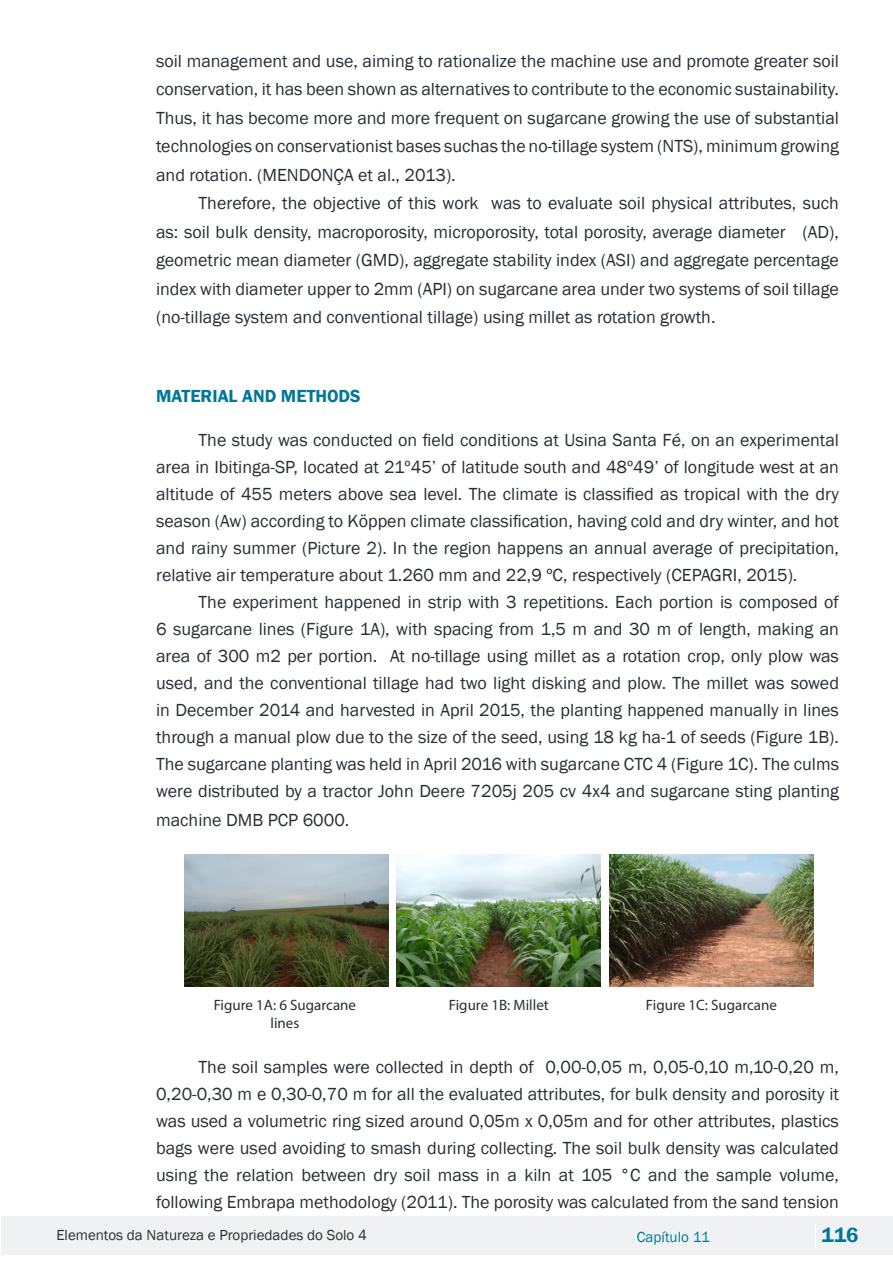
<style>
.page{position:relative;width:893px;height:1263px;background:#fff}
.page>*{position:absolute;margin:0;border:0;box-sizing:border-box;transform-origin:0 0}
.t1{font:600 21px "Franklin Gothic";color:#007699}
.t2{font:18px/27px "Franklin Gothic";color:#282e34;text-align:justify}
.t3{font:600 18px "Franklin Gothic";color:#007699}
.t4{font:15px/18px "Myriad Pro";color:#282e34;text-align:center}
.t5{font:15px "Franklin Gothic";color:#282e34}
.t6{font:15px "Franklin Gothic";color:#007699}
</style>
<div class="page">
<div style="left:1px;top:1216px;width:891px;height:38px;background:#f0f1f2"></div>
<svg style="left:815px;top:1224px;width:1px;height:24px"></svg>
<img style="left:185px;top:855px;width:204px;height:131px">
<img style="left:397px;top:855px;width:204px;height:131px">
<img style="left:609px;top:855px;width:204px;height:131px">
<p class="t2" style="left:156px;top:47px;width:684px;line-height:28.5px">soil management and use, aiming to rationalize the machine use and promote greater soil conservation, it has been shown as alternatives to contribute to the economic sustainability.<br>Thus, it has become more and more frequent on sugarcane growing the use of substantial technologies on conservationist bases suchas the no-tillage system (NTS), minimum growing and rotation. (MENDONÇA et al., 2013).</p>
<p class="t2" style="left:156px;top:189px;width:684px;line-height:28.5px;text-indent:43px">Therefore, the objective of this work was to evaluate soil physical attributes, such as: soil bulk density, macroporosity, microporosity, total porosity, average diameter (AD), geometric mean diameter (GMD), aggregate stability index (ASI) and aggregate percentage index with diameter upper to 2mm (API) on sugarcane area under two systems of soil tillage (no-tillage system and conventional tillage) using millet as rotation growth.</p>
<p class="t3" style="left:156px;top:385px;width:206px">MATERIAL AND METHODS</p>
<p class="t2" style="left:156px;top:427px;width:684px;text-indent:43px">The study was conducted on field conditions at Usina Santa Fé, on an experimental area in Ibitinga-SP, located at 21º45’ of latitude south and 48º49’ of longitude west at an altitude of 455 meters above sea level. The climate is classified as tropical with the dry season (Aw) according to Köppen climate classification, having cold and dry winter, and hot and rainy summer (Picture 2). In the region happens an annual average of precipitation, relative air temperature about 1.260 mm and 22,9 ºC, respectively (CEPAGRI, 2015).</p>
<p class="t2" style="left:156px;top:589px;width:684px;text-indent:43px">The experiment happened in strip with 3 repetitions. Each portion is composed of 6 sugarcane lines (Figure 1A), with spacing from 1,5 m and 30 m of length, making an area of 300 m2 per portion. At no-tillage using millet as a rotation crop, only plow was used, and the conventional tillage had two light disking and plow. The millet was sowed in December 2014 and harvested in April 2015, the planting happened manually in lines through a manual plow due to the size of the seed, using 18 kg ha-1 of seeds (Figure 1B).<br>The sugarcane planting was held in April 2016 with sugarcane CTC 4 (Figure 1C). The culms were distributed by a tractor John Deere 7205j 205 cv 4x4 and sugarcane sting planting machine DMB PCP 6000.</p>
<p class="t4" style="left:214px;top:995px;width:144px">Figure 1A: 6 Sugarcane lines</p>
<p class="t4" style="left:449px;top:995px;width:101px">Figure 1B: Millet</p>
<p class="t4" style="left:646px;top:995px;width:133px">Figure 1C: Sugarcane</p>
<p class="t2" style="left:156px;top:1053px;width:684px;text-indent:43px">The soil samples were collected in depth of 0,00-0,05 m, 0,05-0,10 m,10-0,20 m, 0,20-0,30 m e 0,30-0,70 m for all the evaluated attributes, for bulk density and porosity it was used a volumetric ring sized around 0,05m x 0,05m and for other attributes, plastics bags were used avoiding to smash during collecting. The soil bulk density was calculated using the relation between dry soil mass in a kiln at 105 °C and the sample volume, following Embrapa methodology (2011). The porosity was calculated from the sand tension</p>
<p class="t5" style="left:56px;top:1226px;width:312px">Elementos da Natureza e Propriedades do Solo 4</p>
<p class="t6" style="left:637px;top:1228px;width:75px">Capítulo 11</p>
<p class="t1" style="left:821px;top:1222px;width:39px">116</p>
</div>
